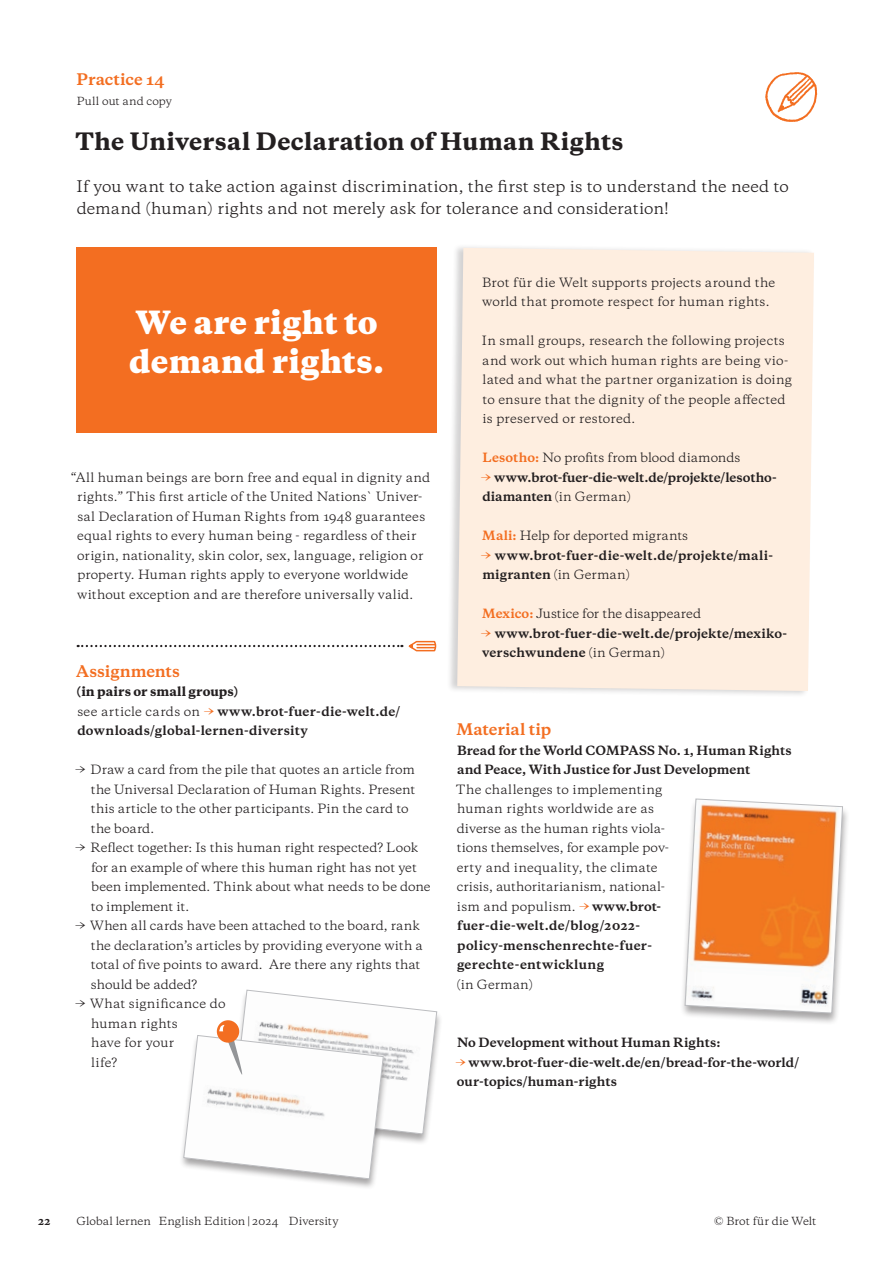
<style>
.page{position:relative;width:893px;height:1263px;background:#fff}
.page>*{position:absolute;margin:0;border:0;box-sizing:border-box;transform-origin:0 0}
.t1{font:800 30px/39px "Galaxie Copernicus";letter-spacing:.015em;color:#fff}
.t2{font:800 22.5px "Galaxie Copernicus";letter-spacing:.02em;color:#231f20}
.t3{font:15px/22.5px "Galaxie Copernicus";letter-spacing:.005em;color:#231f20}
.t4{font:700 15px "Galaxie Copernicus";letter-spacing:.005em;color:#f36e21}
.t5{font:12px/19.5px "Galaxie Copernicus";letter-spacing:.015em;color:#231f20}
.t6{font:700 12px/19.5px "Galaxie Copernicus";letter-spacing:.01em;color:#231f20}
.t7{font:12px "Galaxie Copernicus";letter-spacing:-.005em;color:#231f20}
.t8{font:10.5px "Galaxie Copernicus";letter-spacing:.005em;color:#231f20}
.t9{font:700 10.5px "Galaxie Copernicus";color:#231f20}
.s1{font-weight:800}
.s2{font-weight:400}
.s3{color:#f36e21}
.s4{font-weight:700;color:#f36e21}
.s5{font-weight:700}
</style>
<div class="page">
<img style="left:765px;top:72px;width:53px;height:50px">
<div style="left:447px;top:244px;width:368px;height:454px;background:#231f20;opacity:.2"></div>
<div style="left:457px;top:248px;width:357px;height:443px;background:#feeee0"></div>
<svg style="left:78px;top:640px;width:359px;height:12px"></svg>
<div style="left:77px;top:248px;width:360px;height:185px;background:#f36e21"></div>
<div style="left:228px;top:990px;width:216px;height:156px;background:#231f20;opacity:.4"></div>
<div style="left:679px;top:798px;width:171px;height:228px;background:#231f20;opacity:.4"></div>
<svg style="left:685px;top:799px;width:158px;height:214px"></svg>
<div style="left:178px;top:1035px;width:212px;height:155px;background:#231f20;opacity:.4"></div>
<svg style="left:183px;top:990px;width:254px;height:189px"></svg>
<p class="t4" style="left:77px;top:69px;width:89px">Practice 14</p>
<p class="t8" style="left:77px;top:94px;width:97px">Pull out and copy</p>
<h2 class="t2" style="left:75px;top:126px;width:550px">The Universal Declaration of Human Rights</h2>
<p class="t3" style="left:77px;top:175px;width:714px">If you want to take action against discrimination, the first step is to understand the need to demand (human) rights and not merely ask for tolerance and consideration!</p>
<h1 class="t1" style="left:129px;top:303px;width:256px">We are right to demand rights.</h1>
<p class="t5" style="left:77px;top:468px;width:354px;text-indent:-6px">“All human beings are born free and equal in dignity and rights.” This first article of the United Nations` Univer&shy;sal Declaration of Human Rights from 1948 guarantees equal rights to every human being - regardless of their origin, nationality, skin color, sex, language, religion or property. Human rights apply to everyone worldwide without exception and are therefore universally valid.</p>
<p class="t4" style="left:76px;top:661px;width:105px">Assignments</p>
<p class="t6" style="left:77px;top:682px;width:325px"><span class="s1">(in pairs or small groups)<br></span><span class="s2">see article cards on</span> <span class="s3">→</span> www.brot-fuer-die-welt.de/ downloads/global-lernen-diversity</p>
<p class="t5" style="left:91px;top:760px;width:326px;text-indent:-16px">→ Draw a card from the pile that quotes an article from the Universal Declaration of Human Rights. Present this article to the other participants. Pin the card to the board.</p>
<p class="t5" style="left:91px;top:838px;width:341px;text-indent:-16px">→ Reflect together: Is this human right respected? Look for an example of where this human right has not yet been implemented. Think about what needs to be done to implement it.</p>
<p class="t5" style="left:91px;top:916px;width:333px;text-indent:-16px">→ When all cards have been attached to the board, rank the declaration’s articles by providing everyone with a total of five points to award. Are there any rights that should be added?</p>
<p class="t5" style="left:91px;top:994px;width:136px;text-indent:-16px">→ What significance do human rights<br>have for your<br>life?</p>
<p class="t5" style="left:482px;top:273px;width:295px">Brot für die Welt supports projects around the world that promote respect for human rights.</p>
<p class="t5" style="left:482px;top:331px;width:311px">In small groups, research the following projects and work out which human rights are being vio&shy;lated and what the partner organization is doing to ensure that the dignity of the people affected is preserved or restored.</p>
<p class="t7" style="left:483px;top:450px;width:259px"><span class="s4">Lesotho:</span> No profits from blood diamonds</p>
<p class="t6" style="left:481px;top:468px;width:297px"><span class="s3">→</span> www.brot-fuer-die-welt.de/projekte/lesotho&shy;diamanten <span class="s2">(in German)</span></p>
<p class="t5" style="left:482px;top:526px;width:207px"><span class="s4">Mali:</span> Help for deported migrants</p>
<p class="t6" style="left:481px;top:546px;width:294px"><span class="s3">→</span> www.brot-fuer-die-welt.de/projekte/mali&shy;migranten <span class="s2">(in German)</span></p>
<p class="t5" style="left:482px;top:604px;width:220px"><span class="s4">Mexico:</span> Justice for the disappeared</p>
<p class="t6" style="left:481px;top:624px;width:308px"><span class="s3">→</span> www.brot-fuer-die-welt.de/projekte/mexiko&shy;verschwundene <span class="s2">(in German)</span></p>
<p class="t4" style="left:456px;top:720px;width:96px">Material tip</p>
<p class="t6" style="left:457px;top:741px;width:336px">Bread for the World COMPASS No. 1, Human Rights and Peace, With Justice for Just Development</p>
<p class="t5" style="left:456px;top:780px;width:215px">The challenges to implementing human rights worldwide are as diverse as the human rights viola&shy;tions themselves, for example pov&shy;erty and inequality, the climate crisis, authoritarianism, national&shy;ism and populism. <span class="s4">→</span> <span class="s5">www.brot&shy;fuer-die-welt.de/blog/2022- policy-menschenrechte-fuer&shy;gerechte-entwicklung</span></p>
<p class="t5" style="left:457px;top:975px;width:78px">(in German)</p>
<p class="t6" style="left:457px;top:1033px;width:265px">No Development without Human Rights:</p>
<p class="t6" style="left:455px;top:1053px;width:345px"><span class="s3">→</span> www.brot-fuer-die-welt.de/en/bread-for-the-world/ our-topics/human-rights</p>
<p class="t9" style="left:38px;top:1214px;width:14px">22</p>
<p class="t8" style="left:77px;top:1214px;width:264px">Global lernen English Edition | 2024 Diversity</p>
<p class="t8" style="left:714px;top:1214px;width:104px">© Brot für die Welt</p>
</div>
